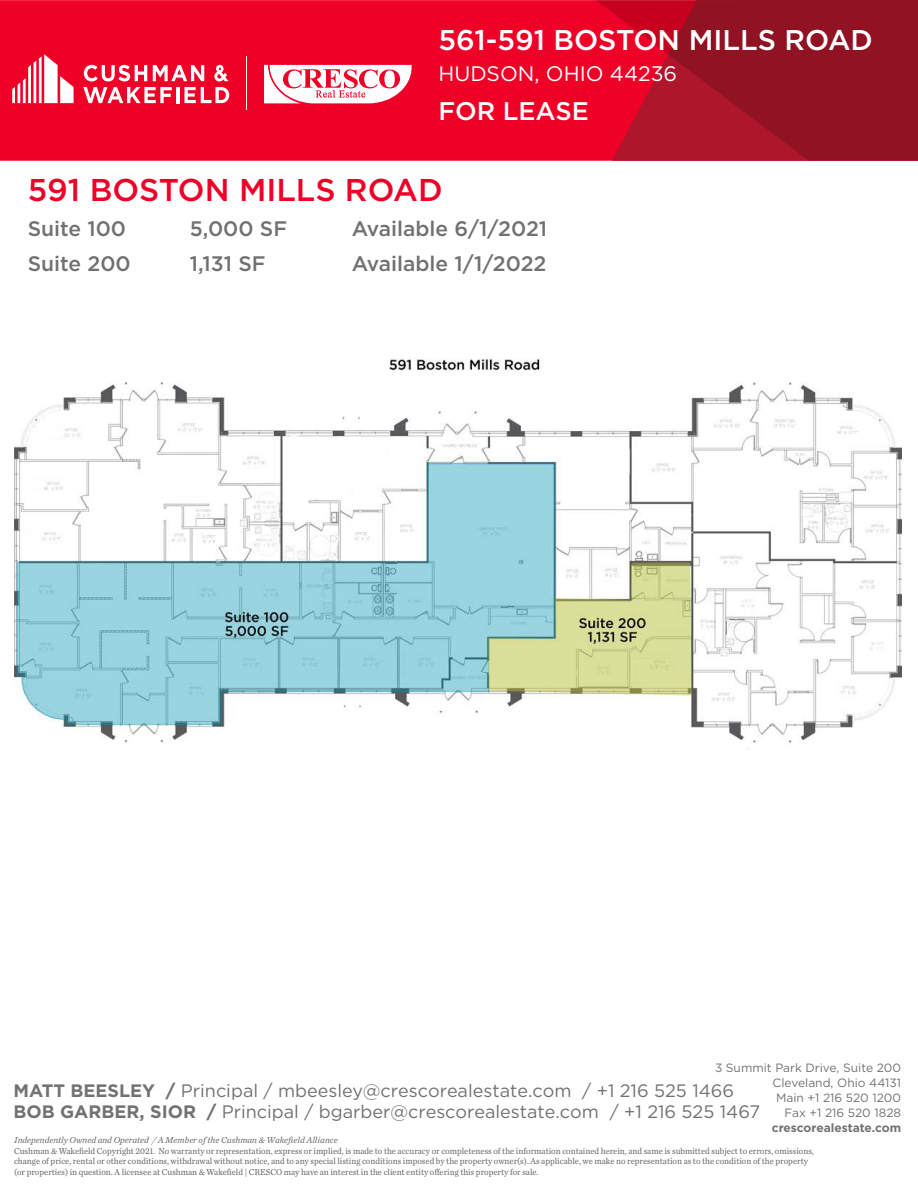
<style>
.page{position:relative;width:918px;height:1188px;background:#fff}
.page>*{position:absolute;margin:0;border:0;box-sizing:border-box;transform-origin:0 0}
.Section_Head_-_red{font:500 31.5px "Gotham";color:#ef0027}
.t1{font:500 28.5px "Gotham";color:#fff}
.t2{font:500 25.5px "Gotham";color:#fff}
.Section_Head_-_red-2{font:500 21px "Gotham";color:#707271}
.t3{font:21px "Gotham";color:#fff}
.t4{font:18px/21px "Gotham";color:#717271}
.t5{font:12px/15px "Gotham";color:#717271;text-align:right}
.t6{font:700 12px "Gotham";color:#717271}
.t7{font:9px/10.8px "Chronicle Text G2";color:#696b6b;scale:.95 1}
.t8{font:italic 9px "Chronicle Text G2";color:#696b6b}
.s1{font-weight:700}
</style>
<div class="page">
<img style="left:14px;top:359px;width:887px;height:384px">
<div style="left:0;top:0;width:596px;height:161px;background:#ef0027"></div>
<svg style="left:596px;top:0;width:322px;height:161px;background:#a60f25"></svg>
<hr style="left:246px;top:56px;width:1px;height:54px;background:#fff">
<svg style="left:12px;top:54px;width:62px;height:49px"></svg>
<svg style="left:83px;top:65px;width:146px;height:38px"></svg>
<svg style="left:264px;top:65px;width:148px;height:38px"></svg>
<h2 class="t1" style="left:438px;top:21px;width:436px">561-591 BOSTON MILLS ROAD</h2>
<h3 class="t3" style="left:438px;top:60px;width:240px">HUDSON, OHIO 44236</h3>
<h3 class="t2" style="left:438px;top:94px;width:152px">FOR LEASE</h3>
<p class="Section_Head_-_red" style="left:28px;top:170px;width:416px">591 BOSTON MILLS ROAD</p>
<p class="Section_Head_-_red-2" style="left:28px;top:215px;width:100px">Suite 100</p>
<p class="Section_Head_-_red-2" style="left:190px;top:215px;width:99px">5,000 SF</p>
<p class="Section_Head_-_red-2" style="left:352px;top:215px;width:197px">Available 6/1/2021</p>
<p class="Section_Head_-_red-2" style="left:28px;top:249px;width:105px">Suite 200</p>
<p class="Section_Head_-_red-2" style="left:190px;top:249px;width:78px">1,131 SF</p>
<p class="Section_Head_-_red-2" style="left:352px;top:249px;width:196px">Available 1/1/2022</p>
<h3 class="t5" style="left:715px;top:1060px;width:188px">3 Summit Park Drive, Suite 200<br>Cleveland, Ohio 44131<br>Main +1 216 520 1200<br>Fax +1 216 520 1828</h3>
<h3 class="t6" style="left:772px;top:1120px;width:131px">crescorealestate.com</h3>
<h3 class="t4" style="left:14px;top:1080px;width:748px"><span class="s1">MATT BEESLEY /</span> Principal / mbeesley@crescorealestate.com / +1 216 525 1466<br><span class="s1">BOB GARBER, SIOR /</span> Principal / bgarber@crescorealestate.com / +1 216 525 1467</h3>
<p class="t8" style="left:14px;top:1133px;width:325px">Independently Owned and Operated / A Member of the Cushman &amp; Wakefield Alliance</p>
<p class="t7" style="left:14px;top:1145px;width:843px">Cushman &amp; Wakefield Copyright 2021. No warranty or representation, express or implied, is made to the accuracy or completeness of the information contained herein, and same is submitted subject to errors, omissions, change of price, rental or other conditions, withdrawal without notice, and to any special listing conditions imposed by the property owner(s). As applicable, we make no representation as to the condition of the property (or properties) in question. A licensee at Cushman &amp; Wakefield | CRESCO may have an interest in the client entity offering this property for sale.</p>
</div>
